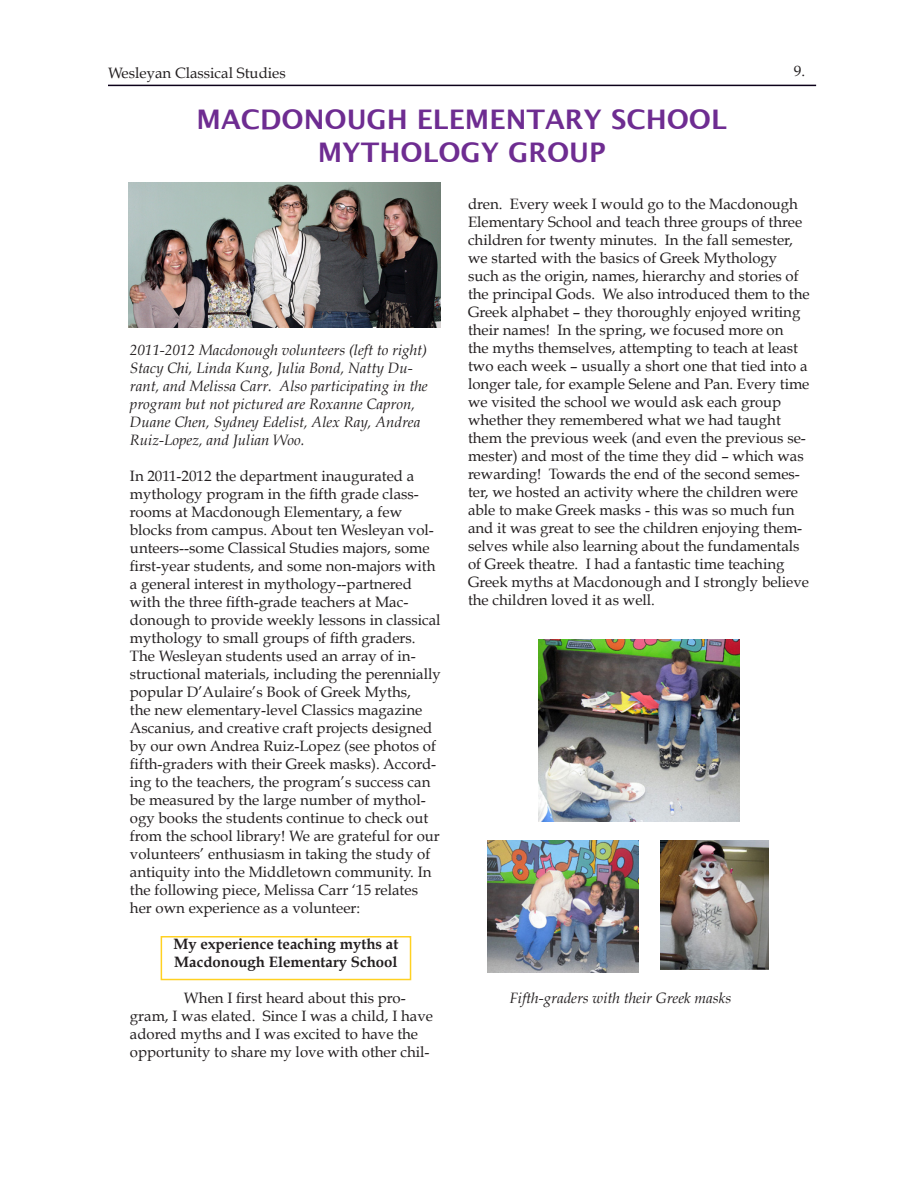
<style>
.page{position:relative;width:918px;height:1188px;background:#fff}
.page>*{position:absolute;margin:0;border:0;box-sizing:border-box;transform-origin:0 0}
.t1{font:700 27px "Lucida Grande";color:#6e2c91}
.t2{font:15px/18px "Book Antiqua";color:#231f20}
.t3{font:italic 15px/18px "Book Antiqua";color:#231f20}
.t4{font:700 15px "Book Antiqua";color:#231f20}
</style>
<div class="page">
<img style="left:128px;top:182px;width:312px;height:146px">
<div style="left:161px;top:936px;width:250px;height:44px;border:2px solid #ffd122"></div>
<img style="left:539px;top:639px;width:200px;height:182px">
<img style="left:488px;top:841px;width:151px;height:132px">
<img style="left:660px;top:841px;width:108px;height:128px">
<hr style="left:108px;top:85px;width:708px;height:1px;background:#0c0019">
<p class="t2" style="left:108px;top:64px;width:179px">Wesleyan Classical Studies</p>
<p class="t2" style="left:794px;top:62px;width:13px">9.</p>
<p class="t1" style="left:197px;top:98px;width:532px">MACDONOUGH ELEMENTARY SCHOOL</p>
<p class="t1" style="left:318px;top:130px;width:289px">MYTHOLOGY GROUP</p>
<p class="t3" style="left:130px;top:342px;width:299px">2011-2012 Macdonough volunteers (left to right)<br>Stacy Chi, Linda Kung, Julia Bond, Natty Du&shy;rant, and Melissa Carr. Also participating in the program but not pictured are Roxanne Capron, Duane Chen, Sydney Edelist, Alex Ray, Andrea Ruiz-Lopez, and Julian Woo.</p>
<p class="t2" style="left:130px;top:467px;width:312px">In 2011-2012 the department inaugurated a mythology program in the fifth grade class&shy;rooms at Macdonough Elementary, a few blocks from campus. About ten Wesleyan vol&shy;unteers--some Classical Studies majors, some first-year students, and some non-majors with a general interest in mythology--partnered with the three fifth-grade teachers at Mac&shy;donough to provide weekly lessons in classical mythology to small groups of fifth graders.<br>The Wesleyan students used an array of in&shy;structional materials, including the perennially popular D’Aulaire’s Book of Greek Myths,<br>the new elementary-level Classics magazine Ascanius, and creative craft projects designed by our own Andrea Ruiz-Lopez (see photos of fifth-graders with their Greek masks). Accord&shy;ing to the teachers, the program’s success can be measured by the large number of mythol&shy;ogy books the students continue to check out from the school library! We are grateful for our volunteers’ enthusiasm in taking the study of antiquity into the Middletown community. In the following piece, Melissa Carr ‘15 relates her own experience as a volunteer:</p>
<p class="t4" style="left:173px;top:936px;width:226px">My experience teaching myths at</p>
<p class="t4" style="left:174px;top:954px;width:225px">Macdonough Elementary School</p>
<p class="t2" style="left:130px;top:989px;width:305px;text-indent:54px">When I first heard about this pro&shy;gram, I was elated. Since I was a child, I have adored myths and I was excited to have the opportunity to share my love with other chil-</p>
<p class="t2" style="left:468px;top:195px;width:343px">dren. Every week I would go to the Macdonough Elementary School and teach three groups of three children for twenty minutes. In the fall semester, we started with the basics of Greek Mythology such as the origin, names, hierarchy and stories of the principal Gods. We also introduced them to the Greek alphabet – they thoroughly enjoyed writing their names! In the spring, we focused more on<br>the myths themselves, attempting to teach at least two each week – usually a short one that tied into a longer tale, for example Selene and Pan. Every time we visited the school we would ask each group whether they remembered what we had taught them the previous week (and even the previous se&shy;mester) and most of the time they did – which was rewarding! Towards the end of the second semes&shy;ter, we hosted an activity where the children were able to make Greek masks - this was so much fun and it was great to see the children enjoying them&shy;selves while also learning about the fundamentals of Greek theatre. I had a fantastic time teaching Greek myths at Macdonough and I strongly believe the children loved it as well.</p>
<p class="t3" style="left:510px;top:989px;width:223px">Fifth-graders with their Greek masks</p>
</div>
